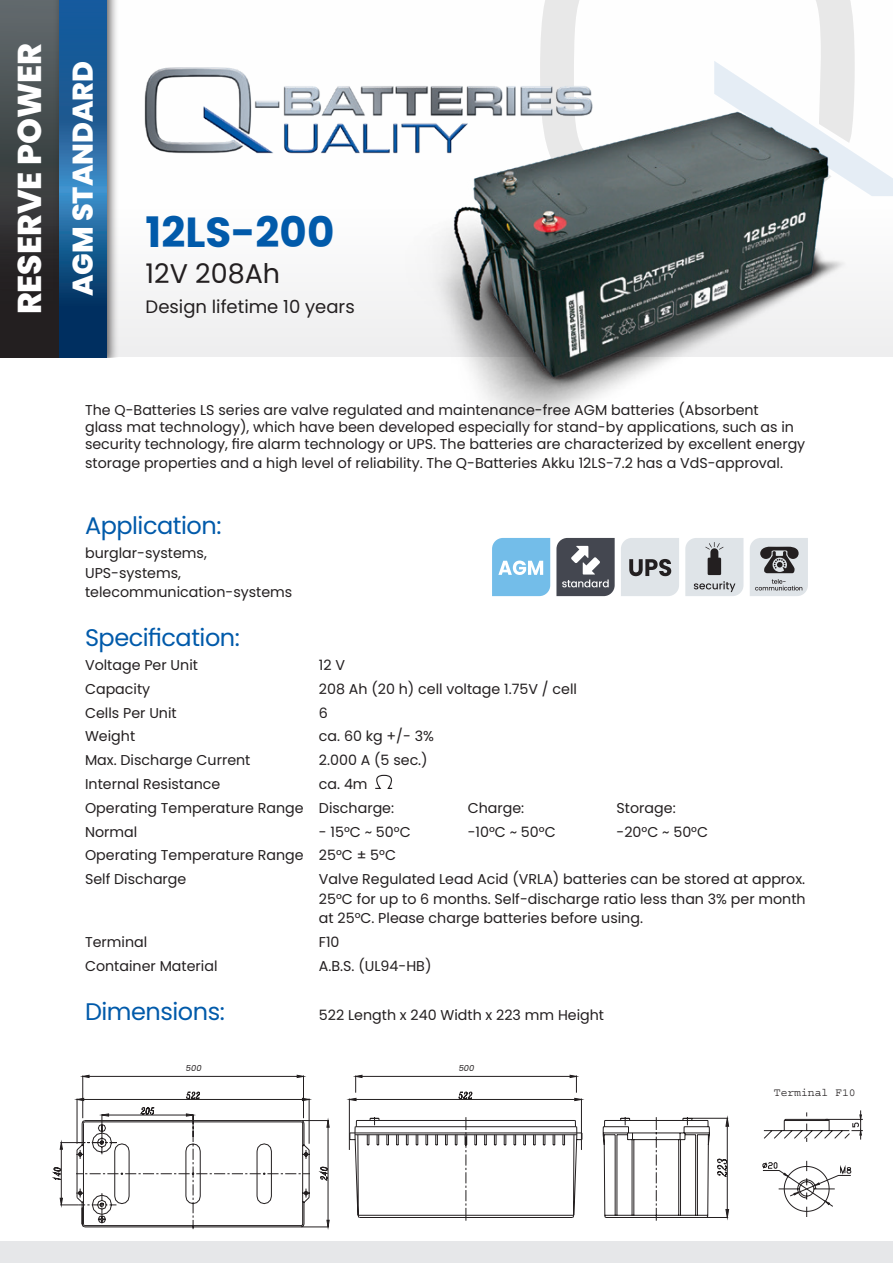
<style>
.page{position:relative;width:893px;height:1263px;background:#fff}
.page>*{position:absolute;margin:0;border:0;box-sizing:border-box;transform-origin:0 0}
.t1{font:700 42px "Poppins";color:#015aaa}
.t2{font:800 33px "Poppins";color:#fff}
.t3{font:800 28.5px "Poppins";color:#fff}
.t4{font:27px "Poppins";color:#231f20}
.t5{font:24px "Poppins";letter-spacing:-.02em;color:#015aaa}
.t6{font:18px "Poppins";color:#231f20}
.t7{font:14.25px/19.5px "Poppins";color:#231f20}
.t8{font:11.4px "Courier";color:#231f20}
.t9{font:italic 8.25px "Poppins";color:#231f20}
</style>
<div class="page">
<svg style="left:375px;top:774px;width:18px;height:15px"></svg>
<div style="left:0;top:1242px;width:893px;height:21px;background:#e6e7e9"></div>
<div style="left:0;top:0;width:893px;height:357px;background:linear-gradient(to bottom,#fff,#f3f3f4)"></div>
<svg style="left:540px;top:0;width:315px;height:43px"></svg>
<div style="left:0;top:0;width:65px;height:357px;background:linear-gradient(to bottom,#5f6a6c,#1a1415)"></div>
<div style="left:53px;top:0;width:66px;height:357px;background:#231f20;opacity:.75"></div>
<svg style="left:59px;top:0;width:47px;height:357px;background:#1a5a92"></svg>
<img style="left:135px;top:59px;width:263px;height:100px">
<svg style="left:492px;top:538px;width:58px;height:58px;background:#84c5eb"></svg>
<svg style="left:621px;top:538px;width:58px;height:58px;background:#c9cdd0"></svg>
<svg style="left:685px;top:538px;width:58px;height:58px;background:#c7cbce"></svg>
<svg style="left:750px;top:538px;width:58px;height:58px;background:#b7babd"></svg>
<svg style="left:556px;top:538px;width:59px;height:58px;background:#63666d"></svg>
<img style="left:398px;top:43px;width:495px;height:382px">
<svg style="left:84px;top:1114px;width:265px;height:115px"></svg>
<svg style="left:74px;top:1091px;width:236px;height:26px"></svg>
<svg style="left:52px;top:1117px;width:676px;height:110px"></svg>
<svg style="left:691px;top:1118px;width:38px;height:100px"></svg>
<svg style="left:762px;top:1110px;width:101px;height:107px"></svg>
<hr style="left:349px;top:1098px;width:1px;height:52px;background:#231f20">
<hr style="left:356px;top:1099px;width:219px;height:1px;background:#231f20">
<hr style="left:82px;top:1075px;width:1px;height:43px;background:#231f20">
<hr style="left:303px;top:1075px;width:1px;height:43px;background:#231f20">
<hr style="left:89px;top:1076px;width:208px;height:1px;background:#231f20">
<svg style="left:83px;top:1075px;width:6px;height:2px"></svg>
<svg style="left:297px;top:1075px;width:7px;height:2px"></svg>
<hr style="left:362px;top:1076px;width:208px;height:1px;background:#231f20">
<svg style="left:349px;top:1075px;width:13px;height:25px"></svg>
<svg style="left:459px;top:1075px;width:123px;height:75px"></svg>
<h2 class="t2" style="left:11px;top:314px;width:273px;rotate:-90deg">RESERVE POWER</h2>
<h3 class="t3" style="left:66px;top:296px;width:237px;rotate:-90deg">AGM STANDARD</h3>
<h1 class="t1" style="left:146px;top:208px;width:190px">12LS-200</h1>
<h3 class="t4" style="left:146px;top:258px;width:136px">12V 208Ah</h3>
<p class="t6" style="left:146px;top:296px;width:211px">Design lifetime 10 years</p>
<p class="t7" style="left:85px;top:401px;width:722px;line-height:17.1px">The Q-Batteries LS series are valve regulated and maintenance-free AGM batteries (Absorbent<br>glass mat technology), which have been developed especially for stand-by applications, such as in security technology, fire alarm technology or UPS. The batteries are characterized by excellent energy</p>
<p class="t7" style="left:85px;top:454px;width:699px">storage properties and a high level of reliability. The Q-Batteries Akku 12LS-7.2 has a VdS-approval.</p>
<h3 class="t5" style="left:85px;top:512px;width:138px">Application:</h3>
<p class="t7" style="left:85px;top:543px;width:209px">burglar-systems,<br>UPS-systems, telecommunication-systems</p>
<h3 class="t5" style="left:85px;top:624px;width:156px">Specification:</h3>
<p class="t7" style="left:85px;top:655px;width:114px">Voltage Per Unit</p>
<p class="t7" style="left:319px;top:655px;width:28px">12 V</p>
<p class="t7" style="left:85px;top:679px;width:67px">Capacity</p>
<p class="t7" style="left:319px;top:679px;width:260px">208 Ah (20 h) cell voltage 1.75V / cell</p>
<p class="t7" style="left:85px;top:703px;width:93px">Cells Per Unit</p>
<p class="t7" style="left:319px;top:703px;width:11px">6</p>
<p class="t7" style="left:85px;top:727px;width:52px">Weight</p>
<p class="t7" style="left:319px;top:727px;width:117px">ca. 60 kg +/- 3%</p>
<p class="t7" style="left:85px;top:750px;width:167px">Max. Discharge Current</p>
<p class="t7" style="left:319px;top:750px;width:110px">2.000 A (5 sec.)</p>
<p class="t7" style="left:85px;top:774px;width:137px">Internal Resistance</p>
<p class="t7" style="left:85px;top:772px;width:311px;line-height:23.7px;text-indent:234px">ca. 4m<br>Operating Temperature Range Discharge:</p>
<p class="t7" style="left:468px;top:798px;width:58px">Charge:</p>
<p class="t7" style="left:617px;top:798px;width:61px">Storage:</p>
<p class="t7" style="left:85px;top:822px;width:54px">Normal</p>
<p class="t7" style="left:319px;top:822px;width:93px">- 15°C ~ 50°C</p>
<p class="t7" style="left:468px;top:822px;width:89px">-10°C ~ 50°C</p>
<p class="t7" style="left:617px;top:822px;width:93px">-20°C ~ 50°C</p>
<p class="t7" style="left:85px;top:843px;width:313px;line-height:23.7px">Operating Temperature Range 25°C ± 5°C<br>Self Discharge</p>
<p class="t7" style="left:319px;top:869px;width:488px;text-align:justify">Valve Regulated Lead Acid (VRLA) batteries can be stored at approx.<br>25°C for up to 6 months. Self-discharge ratio less than 3% per month at 25°C. Please charge batteries before using.</p>
<p class="t7" style="left:85px;top:932px;width:64px">Terminal</p>
<p class="t7" style="left:319px;top:932px;width:22px">F10</p>
<p class="t7" style="left:85px;top:956px;width:134px">Container Material</p>
<p class="t7" style="left:319px;top:956px;width:114px">A.B.S. (UL94-HB)</p>
<h3 class="t5" style="left:85px;top:997px;width:141px">Dimensions:</h3>
<p class="t7" style="left:319px;top:1005px;width:287px">522 Length x 240 Width x 223 mm Height</p>
<p class="t9" style="left:186px;top:1063px;width:17px">500</p>
<p class="t9" style="left:459px;top:1063px;width:17px">500</p>
<p class="t8" style="left:774px;top:1087px;width:83px">Terminal F10</p>
</div>
